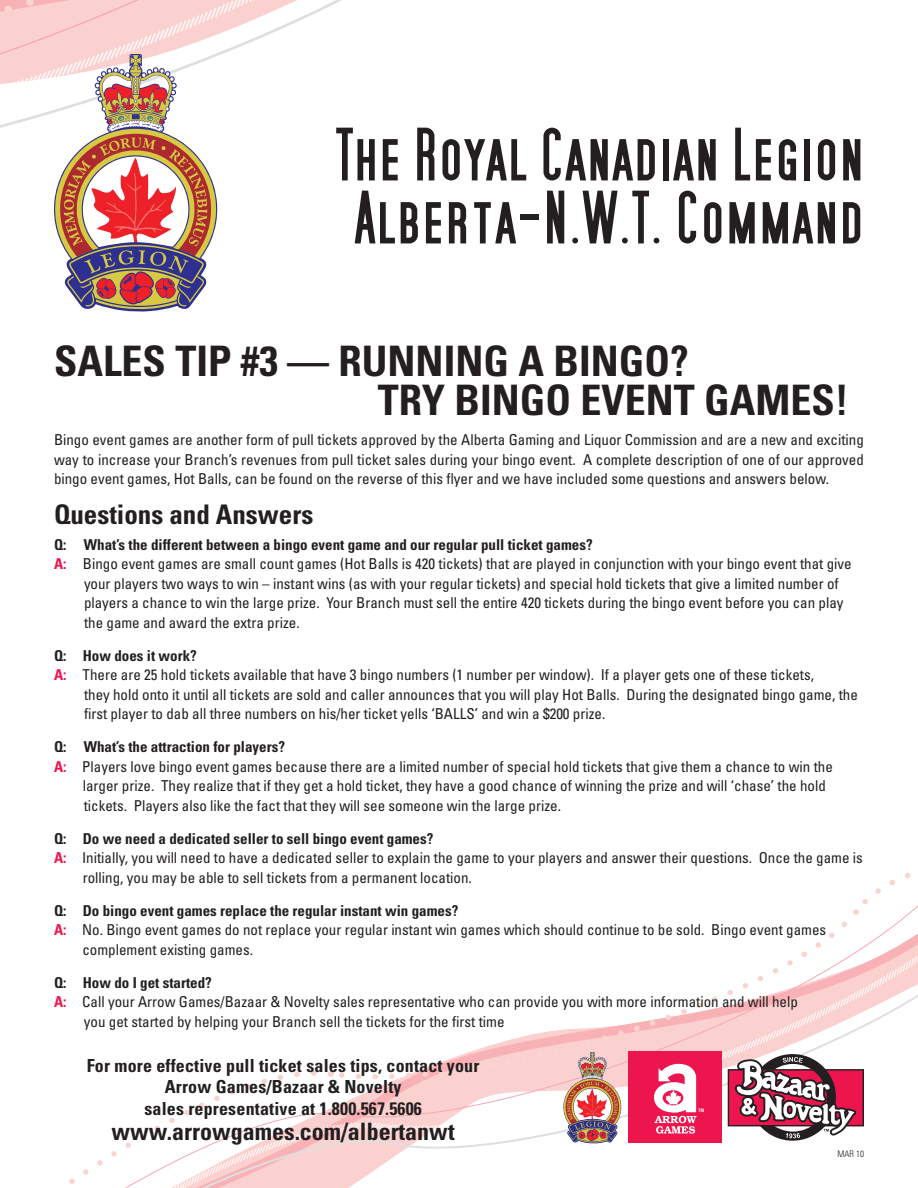
<style>
.page{position:relative;width:918px;height:1188px;background:#fff}
.page>*{position:absolute;margin:0;border:0;box-sizing:border-box;transform-origin:0 0}
.t1{font:700 66px "SF Movie Poster";color:#231f20}
.t2{font:700 condensed 42px "Univers";color:#231f20}
.t3{font:700 condensed 27px "Univers";color:#231f20}
.t4{font:700 condensed 24px "Univers";color:#231f20}
.t5{font:700 condensed 18px "Univers";letter-spacing:.01em;color:#231f20}
.t6{font:condensed 15px/19.5px "Univers";color:#231f20;text-align:justify}
.t7{font:700 condensed 15px "Univers";color:#231f20}
.t8{font:300 condensed 9px "Univers";color:#231f20}
.s1{font-weight:700;color:#ed154e}
</style>
<div class="page">
<svg style="left:319px;top:915px;width:599px;height:273px"></svg>
<svg style="left:333px;top:917px;width:519px;height:173px"></svg>
<svg style="left:853px;top:873px;width:65px;height:42px"></svg>
<svg style="left:69px;top:1070px;width:250px;height:118px"></svg>
<svg style="left:0;top:0;width:331px;height:312px"></svg>
<div style="left:628px;top:1051px;width:94px;height:92px;background:#ed154e"></div>
<svg style="left:654px;top:1063px;width:50px;height:71px"></svg>
<svg style="left:728px;top:1048px;width:136px;height:93px"></svg>
<svg style="left:563px;top:1052px;width:58px;height:91px;background:#ca968e"></svg>
<p class="t1" style="left:336px;top:118px;width:530px">The Royal Canadian Legion</p>
<p class="t1" style="left:354px;top:181px;width:512px">Alberta-N.W.T. Command</p>
<p class="t2" style="left:54px;top:336px;width:636px">Sales Tip #3 — RUNNING A BINGO?</p>
<p class="t2" style="left:378px;top:374px;width:472px">TRY BINGO EVENT GAMES!</p>
<p class="t6" style="left:54px;top:430px;width:811px">Bingo event games are another form of pull tickets approved by the Alberta Gaming and Liquor Commission and are a new and exciting way to increase your Branch’s revenues from pull ticket sales during your bingo event. A complete description of one of our approved bingo event games, Hot Balls, can be found on the reverse of this flyer and we have included some questions and answers below.</p>
<p class="t3" style="left:54px;top:497px;width:261px">Questions and Answers</p>
<p class="t7" style="left:54px;top:535px;width:540px">Q: What’s the different between a bingo event game and our regular pull ticket games?</p>
<p class="t6" style="left:54px;top:554px;width:799px"><span class="s1">A:</span> Bingo event games are small count games (Hot Balls is 420 tickets) that are played in conjunction with your bingo event that give</p>
<p class="t6" style="left:84px;top:573px;width:756px">your players two ways to win – instant wins (as with your regular tickets) and special hold tickets that give a limited number of</p>
<p class="t6" style="left:84px;top:593px;width:761px">players a chance to win the large prize. Your Branch must sell the entire 420 tickets during the bingo event before you can play</p>
<p class="t6" style="left:84px;top:612px;width:217px">the game and award the extra prize.</p>
<p class="t7" style="left:54px;top:646px;width:144px">Q: How does it work?</p>
<p class="t6" style="left:54px;top:665px;width:762px"><span class="s1">A:</span> There are 25 hold tickets available that have 3 bingo numbers (1 number per window). If a player gets one of these tickets,</p>
<p class="t6" style="left:84px;top:684px;width:775px">they hold onto it until all tickets are sold and caller announces that you will play Hot Balls. During the designated bingo game, the</p>
<p class="t6" style="left:84px;top:704px;width:523px">first player to dab all three numbers on his/her ticket yells ‘BALLS’ and win a $200 prize.</p>
<p class="t7" style="left:54px;top:738px;width:233px">Q: What’s the attraction for players?</p>
<p class="t6" style="left:54px;top:756px;width:780px"><span class="s1">A:</span> Players love bingo event games because there are a limited number of special hold tickets that give them a chance to win the</p>
<p class="t6" style="left:83px;top:776px;width:745px">larger prize. They realize that if they get a hold ticket, they have a good chance of winning the prize and will ‘chase’ the hold</p>
<p class="t6" style="left:84px;top:795px;width:479px">tickets. Players also like the fact that they will see someone win the large prize.</p>
<p class="t7" style="left:54px;top:829px;width:381px">Q: Do we need a dedicated seller to sell bingo event games?</p>
<p class="t6" style="left:54px;top:848px;width:810px"><span class="s1">A:</span> Initially, you will need to have a dedicated seller to explain the game to your players and answer their questions. Once the game is</p>
<p class="t6" style="left:83px;top:867px;width:391px">rolling, you may be able to sell tickets from a permanent location.</p>
<p class="t7" style="left:54px;top:901px;width:406px">Q: Do bingo event games replace the regular instant win games?</p>
<p class="t6" style="left:54px;top:920px;width:774px"><span class="s1">A:</span> No. Bingo event games do not replace your regular instant win games which should continue to be sold. Bingo event games</p>
<p class="t6" style="left:82px;top:939px;width:172px">complement existing games.</p>
<p class="t7" style="left:54px;top:973px;width:159px">Q: How do I get started?</p>
<p class="t6" style="left:54px;top:992px;width:745px"><span class="s1">A:</span> Call your Arrow Games/Bazaar &amp; Novelty sales representative who can provide you with more information and will help</p>
<p class="t6" style="left:84px;top:1011px;width:422px">you get started by helping your Branch sell the tickets for the first time</p>
<p class="t5" style="left:87px;top:1054px;width:394px">For more effective pull ticket sales tips, contact your</p>
<p class="t5" style="left:165px;top:1076px;width:238px">Arrow Games/Bazaar &amp; Novelty</p>
<p class="t5" style="left:144px;top:1098px;width:279px">sales representative at 1.800.567.5606</p>
<p class="t4" style="left:112px;top:1117px;width:345px">www.arrowgames.com/albertanwt</p>
<p class="t8" style="left:838px;top:1149px;width:28px">MAR 10</p>
</div>
